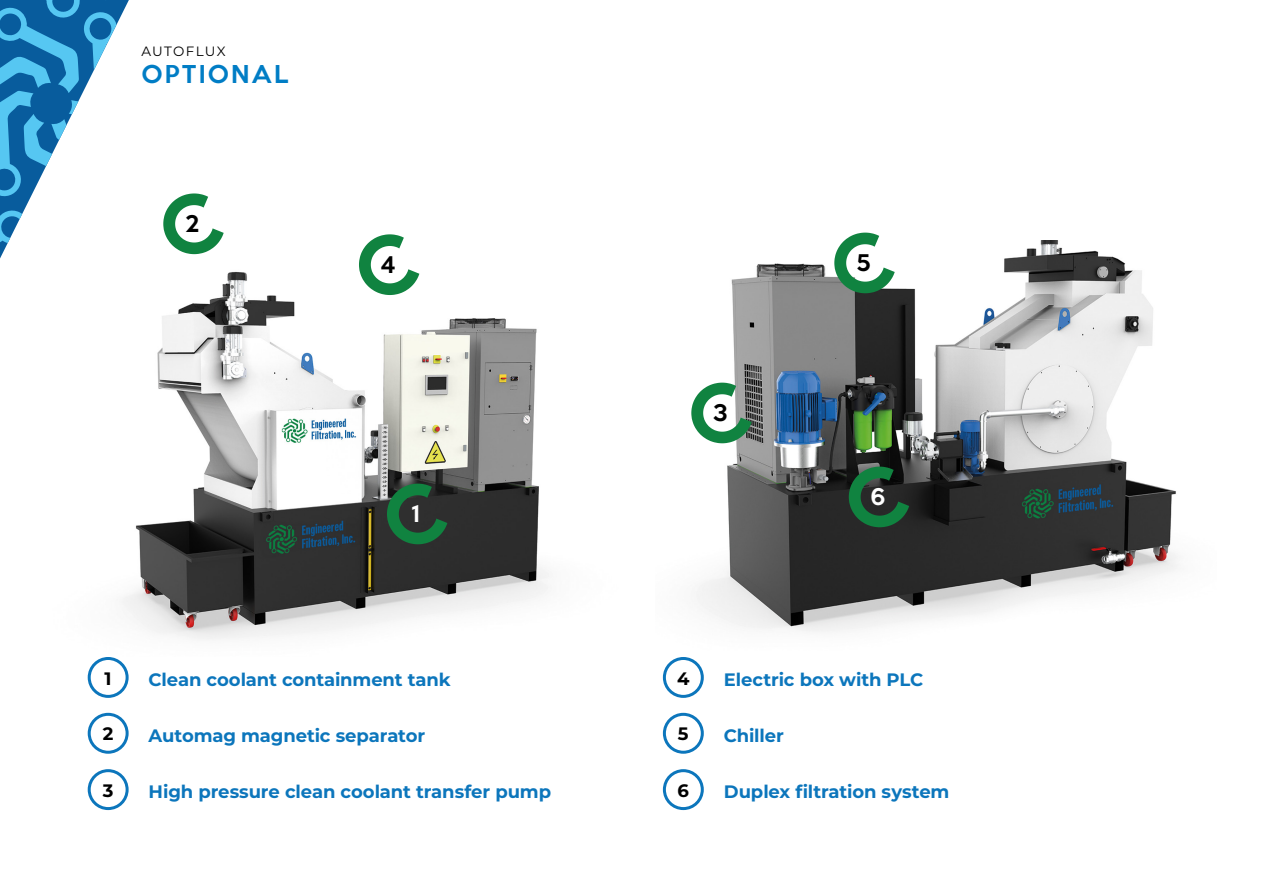
<style>
.page{position:relative;width:1263px;height:893px;background:#fff}
.page>*{position:absolute;margin:0;border:0;box-sizing:border-box;transform-origin:0 0}
.t1{font:500 22.5px "Keep Calm";letter-spacing:.1em;color:#007dc5}
.CATEGORIA__titolo{font:500 21px "Keep Calm";color:#000}
.CATEGORIA__titolo-2{font:500 21px "Keep Calm";color:#fff}
.t2{font:700 18px "Montserrat";letter-spacing:-.01em;color:#0c76bc}
.t3{font:700 18px "Montserrat";color:#000}
.t4{font:13.5px "Montserrat";letter-spacing:.09em;color:#000}
</style>
<div class="page">
<img style="left:122px;top:271px;width:427px;height:369px">
<img style="left:696px;top:240px;width:482px;height:392px">
<div style="left:88px;top:657px;width:41px;height:41px;border:3px solid #0c76bc;border-radius:50%"></div>
<div style="left:88px;top:769px;width:41px;height:41px;border:3px solid #0c76bc;border-radius:50%"></div>
<div style="left:88px;top:713px;width:41px;height:41px;border:3px solid #0c76bc;border-radius:50%"></div>
<div style="left:663px;top:657px;width:41px;height:41px;border:3px solid #0c76bc;border-radius:50%"></div>
<div style="left:663px;top:713px;width:41px;height:41px;border:3px solid #0c76bc;border-radius:50%"></div>
<div style="left:663px;top:769px;width:41px;height:41px;border:3px solid #0c76bc;border-radius:50%"></div>
<svg style="left:387px;top:484px;width:60px;height:60px;background:#224f34"></svg>
<svg style="left:691px;top:383px;width:61px;height:60px"></svg>
<svg style="left:834px;top:233px;width:61px;height:60px"></svg>
<svg style="left:849px;top:467px;width:60px;height:60px;background:#1e4b31"></svg>
<svg style="left:359px;top:234px;width:60px;height:61px"></svg>
<svg style="left:0;top:0;width:224px;height:547px"></svg>
<p class="t4" style="left:141px;top:42px;width:86px">AUTOFLUX</p>
<p class="t1" style="left:141px;top:54px;width:148px">OPTIONAL</p>
<p class="CATEGORIA__titolo" style="left:185px;top:205px;width:16px">2</p>
<p class="CATEGORIA__titolo" style="left:381px;top:246px;width:16px">4</p>
<p class="CATEGORIA__titolo-2" style="left:412px;top:496px;width:10px">1</p>
<p class="t3" style="left:105px;top:665px;width:9px">1</p>
<p class="t2" style="left:149px;top:667px;width:303px">Clean coolant containment tank</p>
<p class="t3" style="left:103px;top:721px;width:12px">2</p>
<p class="t2" style="left:149px;top:723px;width:278px">Automag magnetic separator</p>
<p class="t3" style="left:103px;top:777px;width:12px">3</p>
<p class="t2" style="left:149px;top:779px;width:404px">High pressure clean coolant transfer pump</p>
<p class="CATEGORIA__titolo" style="left:713px;top:395px;width:17px">3</p>
<p class="CATEGORIA__titolo" style="left:856px;top:245px;width:16px">5</p>
<p class="CATEGORIA__titolo-2" style="left:870px;top:479px;width:17px">6</p>
<p class="t3" style="left:677px;top:665px;width:14px">4</p>
<p class="t2" style="left:724px;top:667px;width:201px">Electric box with PLC</p>
<p class="t3" style="left:678px;top:721px;width:12px">5</p>
<p class="t2" style="left:724px;top:723px;width:62px">Chiller</p>
<p class="t3" style="left:678px;top:777px;width:13px">6</p>
<p class="t2" style="left:724px;top:779px;width:227px">Duplex filtration system</p>
</div>
